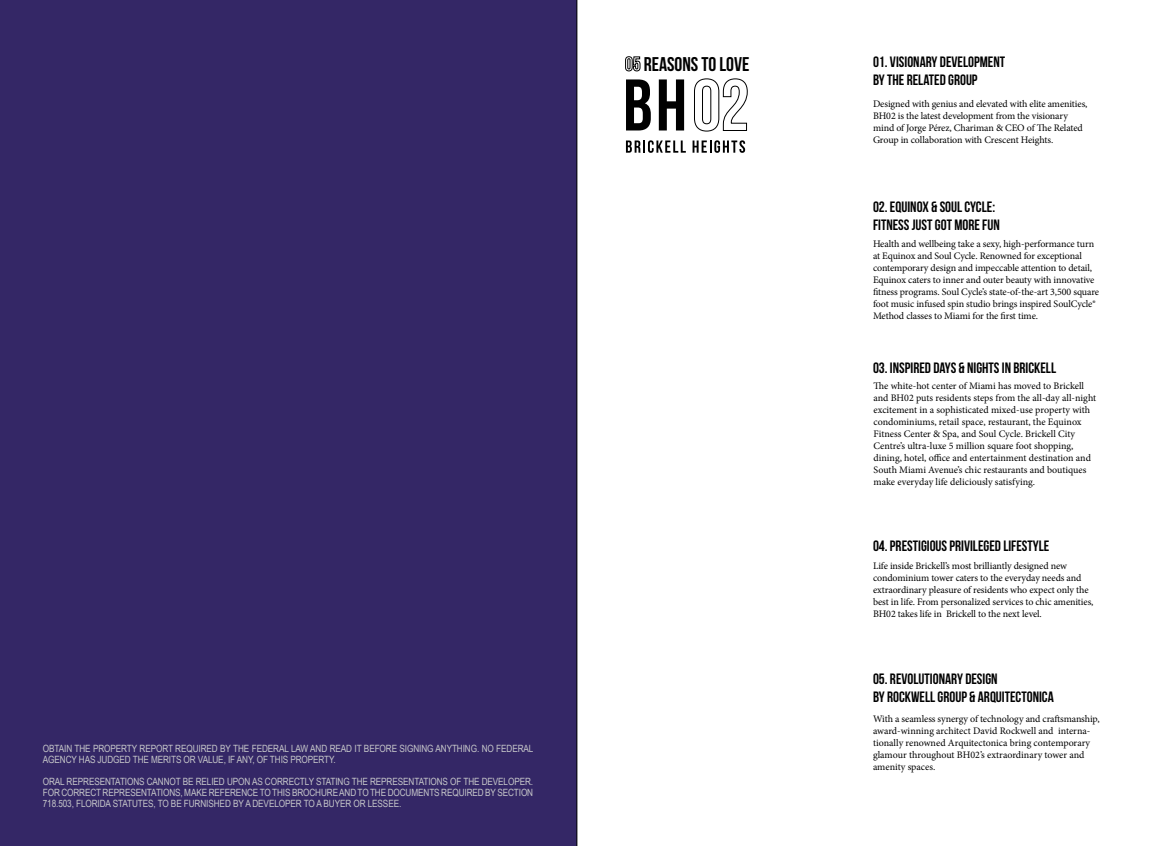
<style>
.page{position:relative;width:1152px;height:846px;background:#fff}
.page>*{position:absolute;margin:0;border:0;box-sizing:border-box;transform-origin:0 0}
.t1{font:19.9px "Bebas Neue";color:#000}
.t2{font:15px/18px "Bebas Neue";color:#000}
.t3{font:10px/12px "Minion Pro";letter-spacing:-.01em;color:#000}
.t4{font:10px/11px "Arial Narrow";letter-spacing:-.01em;color:#c7c8ca}
</style>
<div class="page">
<svg style="left:625px;top:56px;width:16px;height:15px"></svg>
<svg style="left:626px;top:79px;width:25px;height:51px"></svg>
<svg style="left:659px;top:79px;width:25px;height:51px"></svg>
<svg style="left:694px;top:78px;width:54px;height:54px"></svg>
<svg style="left:626px;top:140px;width:60px;height:13px"></svg>
<svg style="left:693px;top:140px;width:52px;height:13px"></svg>
<div style="left:0;top:0;width:577px;height:846px;background:#342766"></div>
<h1 class="t1" style="left:644px;top:53px;width:107px">REASONS TO LOVE</h1>
<p class="t4" style="left:43px;top:743px;width:492px">OBTAIN THE PROPERTY REPORT REQUIRED BY THE FEDERAL LAW AND READ IT BEFORE SIGNING ANYTHING. NO FEDERAL<br>AGENCY HAS JUDGED THE MERITS OR VALUE, IF ANY, OF THIS PROPERTY.</p>
<p class="t4" style="left:43px;top:776px;width:492px;text-align:justify">ORAL REPRESENTATIONS CANNOT BE RELIED UPON AS CORRECTLY STATING THE REPRESENTATIONS OF THE DEVELOPER.<br>FOR CORRECT REPRESENTATIONS, MAKE REFERENCE TO THIS BROCHURE AND TO THE DOCUMENTS REQUIRED BY SECTION 718.503, FLORIDA STATUTES, TO BE FURNISHED BY A DEVELOPER TO A BUYER OR LESSEE.</p>
<h2 class="t2" style="left:873px;top:53px;width:134px">01. VISIONARY DEVELOPMENT<br>BY THE RELATED GROUP</h2>
<p class="t3" style="left:873px;top:98px;width:216px">Designed with genius and elevated with elite amenities, BH02 is the latest development from the visionary mind of Jorge Pérez, Chariman &amp; CEO of The Related Group in collaboration with Crescent Heights.</p>
<h2 class="t2" style="left:873px;top:198px;width:128px">02. EQUINOX &amp; SOUL CYCLE:<br>FITNESS JUST GOT MORE FUN</h2>
<p class="t3" style="left:873px;top:238px;width:228px">Health and wellbeing take a sexy, high-performance turn at Equinox and Soul Cycle. Renowned for exceptional contemporary design and impeccable attention to detail, Equinox caters to inner and outer beauty with innovative fitness programs. Soul Cycle’s state-of-the-art 3,500 square foot music infused spin studio brings inspired SoulCycle® Method classes to Miami for the first time.</p>
<h2 class="t2" style="left:873px;top:359px;width:185px">03. INSPIRED DAYS &amp; NIGHTS IN BRICKELL</h2>
<p class="t3" style="left:874px;top:380px;width:224px">The white-hot center of Miami has moved to Brickell and BH02 puts residents steps from the all-day all-night excitement in a sophisticated mixed-use property with condominiums, retail space, restaurant, the Equinox Fitness Center &amp; Spa, and Soul Cycle. Brickell City Centre’s ultra-luxe 5 million square foot shopping, dining, hotel, office and entertainment destination and South Miami Avenue’s chic restaurants and boutiques make everyday life deliciously satisfying.</p>
<h2 class="t2" style="left:873px;top:537px;width:178px">04. PRESTIGIOUS PRIVILEGED LIFESTYLE</h2>
<p class="t3" style="left:873px;top:560px;width:222px">Life inside Brickell’s most brilliantly designed new condominium tower caters to the everyday needs and extraordinary pleasure of residents who expect only the best in life. From personalized services to chic amenities, BH02 takes life in Brickell to the next level.</p>
<h2 class="t2" style="left:873px;top:669px;width:182px">05. REVOLUTIONARY DESIGN<br>BY ROCKWELL GROUP &amp; ARQUITECTONICA</h2>
<p class="t3" style="left:873px;top:712px;width:228px">With a seamless synergy of technology and craftsmanship, award-winning architect David Rockwell and interna&shy;tionally renowned Arquitectonica bring contemporary glamour throughout BH02’s extraordinary tower and amenity spaces.</p>
</div>
